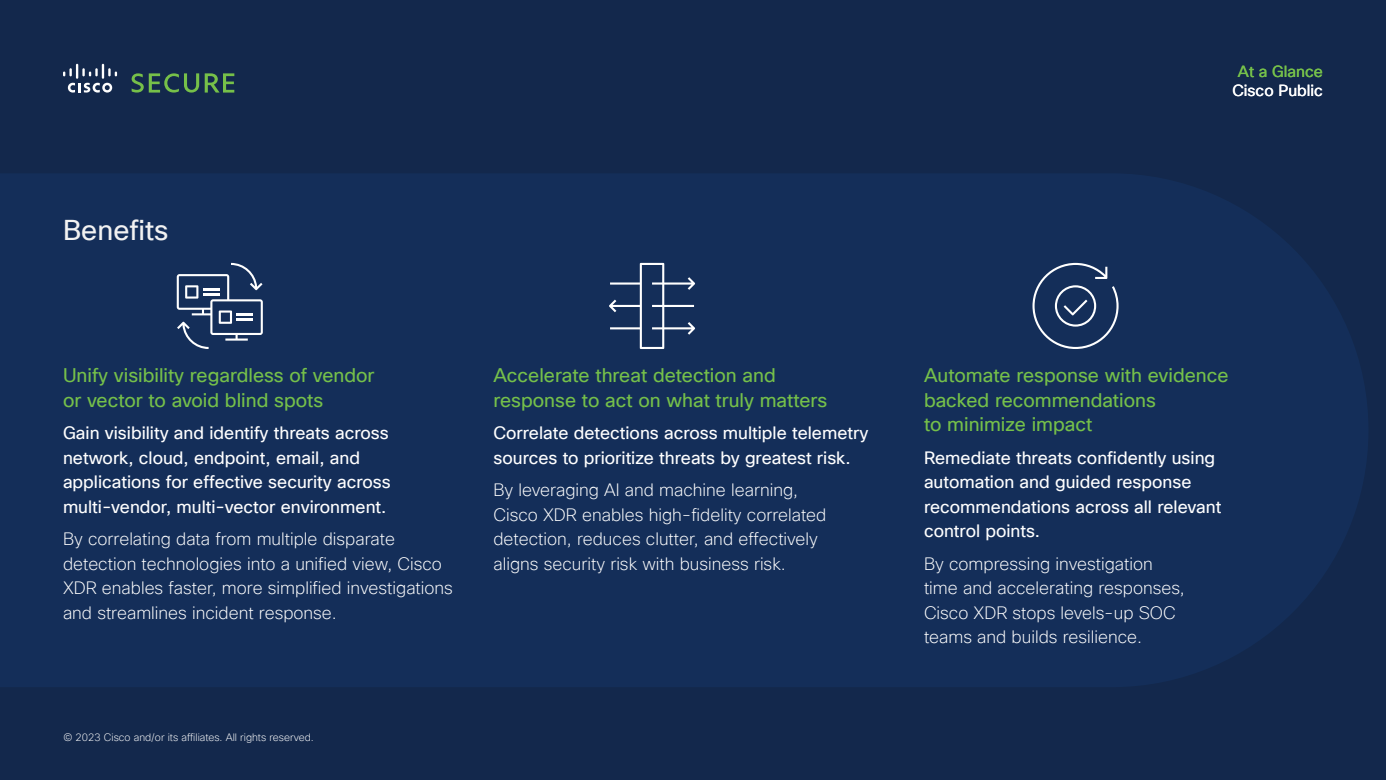
<style>
.page{position:relative;width:1386px;height:780px;background:#13284c}
.page>*{position:absolute;margin:0;border:0;box-sizing:border-box;transform-origin:0 0}
.t1{font:28px "Cisco Sans TT";color:#f2f2f2}
.t2{font:19.25px/24.5px "Cisco Sans TT";color:#75c04a}
.t3{font:200 17.5px/24.5px "Cisco Sans TT";color:#fff}
.t4{font:17.5px/24.5px "Cisco Sans TT";color:#fff}
.t5{font:15.75px "Cisco Sans TT";color:#fff}
.t6{font:15.75px "Cisco Sans TT";color:#75c04a}
.t7{font:200 10.5px "Cisco Sans TT";color:#fff}
</style>
<div class="page">
<svg style="left:132px;top:73px;width:67px;height:20px"></svg>
<svg style="left:205px;top:73px;width:29px;height:20px"></svg>
<svg style="left:63px;top:64px;width:54px;height:29px"></svg>
<div style="left:0;top:174px;width:1368px;height:513px;background:#142e59"></div>
<svg style="left:177px;top:263px;width:86px;height:86px"></svg>
<svg style="left:1032px;top:263px;width:87px;height:86px"></svg>
<svg style="left:609px;top:263px;width:86px;height:86px"></svg>
<h1 class="t1" style="left:63px;top:212px;width:107px">Benefits</h1>
<p class="t2" style="left:63px;top:363px;width:313px">Unify visibility regardless of vendor or vector to avoid blind spots</p>
<p class="t4" style="left:63px;top:421px;width:329px">Gain visibility and identify threats across network, cloud, endpoint, email, and applications for effective security across multi-vendor, multi-vector environment.</p>
<p class="t3" style="left:63px;top:526px;width:391px">By correlating data from multiple disparate detection technologies into a unified view, Cisco XDR enables faster, more simplified investigations and streamlines incident response.</p>
<p class="t2" style="left:494px;top:363px;width:335px">Accelerate threat detection and response to act on what truly matters</p>
<p class="t4" style="left:494px;top:421px;width:376px">Correlate detections across multiple telemetry sources to prioritize threats by greatest risk.</p>
<p class="t3" style="left:494px;top:477px;width:334px">By leveraging AI and machine learning, Cisco XDR enables high-fidelity correlated detection, reduces clutter, and effectively aligns security risk with business risk.</p>
<p class="t7" style="left:64px;top:730px;width:252px">© 2023 Cisco and/or its affiliates. All rights reserved.</p>
<p class="t6" style="left:1238px;top:61px;width:87px">At a Glance</p>
<p class="t5" style="left:1232px;top:81px;width:92px">Cisco Public</p>
<p class="t2" style="left:924px;top:363px;width:306px">Automate response with evidence backed recommendations<br>to minimize impact</p>
<p class="t4" style="left:924px;top:445px;width:299px">Remediate threats confidently using automation and guided response recommendations across all relevant control points.</p>
<p class="t3" style="left:924px;top:551px;width:262px">By compressing investigation time and accelerating responses,<br>Cisco XDR stops levels-up SOC teams and builds resilience.</p>
</div>
